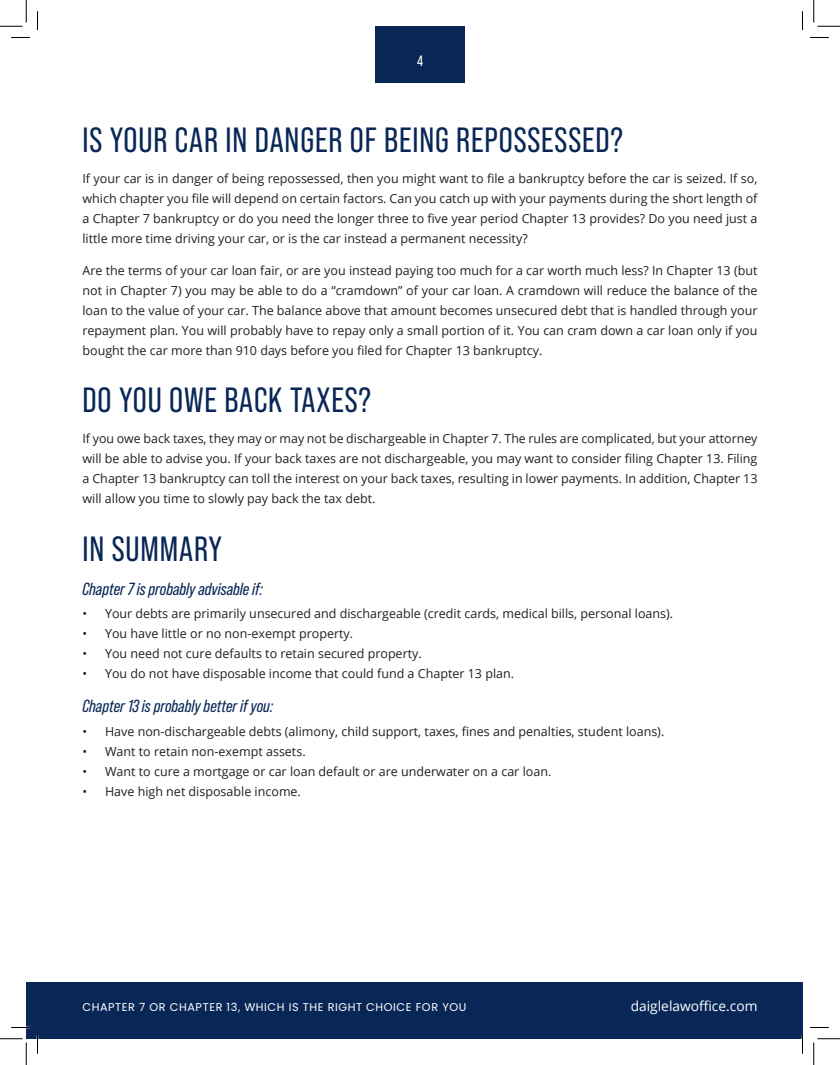
<style>
.page{position:relative;width:840px;height:1065px;background:#fff}
.page>*{position:absolute;margin:0;border:0;box-sizing:border-box;transform-origin:0 0}
.Subsection_Title{font:35px "Bebas Neue Pro";letter-spacing:.025em;color:#082756}
.H3_-_Heading_3{font:italic 17.5px "Bebas Neue Pro";color:#082756}
.t1{font:15px "Bebas Neue Pro";color:#fff}
.t2{font:13.75px "Open Sans";color:#fff}
.P1_-_Basic_Paragraph{font:12.5px/20px "Open Sans";color:#231f20;text-align:justify}
.t3{font:11.25px "Poppins";letter-spacing:.05em;color:#fff}
</style>
<div class="page">
<div style="left:375px;top:26px;width:90px;height:57px;background:#082756"></div>
<div style="left:26px;top:982px;width:776px;height:57px;background:#082756"></div>
<svg style="left:11px;top:37px;width:19px;height:1px"></svg>
<svg style="left:810px;top:37px;width:19px;height:1px"></svg>
<svg style="left:11px;top:1027px;width:19px;height:1px"></svg>
<svg style="left:810px;top:1027px;width:19px;height:1px"></svg>
<svg style="left:37px;top:11px;width:1px;height:19px"></svg>
<svg style="left:37px;top:1035px;width:1px;height:19px"></svg>
<svg style="left:802px;top:11px;width:1px;height:19px"></svg>
<svg style="left:802px;top:1035px;width:1px;height:19px"></svg>
<svg style="left:0;top:0;width:27px;height:27px"></svg>
<svg style="left:0;top:1039px;width:27px;height:26px"></svg>
<svg style="left:814px;top:0;width:26px;height:27px"></svg>
<svg style="left:814px;top:1039px;width:26px;height:26px"></svg>
<p class="t1" style="left:417px;top:53px;width:7px">4</p>
<p class="Subsection_Title" style="left:82px;top:120px;width:542px">IS YOUR CAR IN DANGER OF BEING REPOSSESSED?</p>
<p class="P1_-_Basic_Paragraph" style="left:82px;top:168px;width:677px">If your car is in danger of being repossessed, then you might want to file a bankruptcy before the car is seized. If so, which chapter you file will depend on certain factors. Can you catch up with your payments during the short length of a Chapter 7 bankruptcy or do you need the longer three to five year period Chapter 13 provides? Do you need just a little more time driving your car, or is the car instead a permanent necessity?</p>
<p class="P1_-_Basic_Paragraph" style="left:82px;top:260px;width:677px">Are the terms of your car loan fair, or are you instead paying too much for a car worth much less? In Chapter 13 (but not in Chapter 7) you may be able to do a “cramdown” of your car loan. A cramdown will reduce the balance of the loan to the value of your car. The balance above that amount becomes unsecured debt that is handled through your repayment plan. You will probably have to repay only a small portion of it. You can cram down a car loan only if you bought the car more than 910 days before you filed for Chapter 13 bankruptcy.</p>
<p class="Subsection_Title" style="left:82px;top:380px;width:290px">DO YOU OWE BACK TAXES?</p>
<p class="P1_-_Basic_Paragraph" style="left:82px;top:428px;width:677px">If you owe back taxes, they may or may not be dischargeable in Chapter 7. The rules are complicated, but your attorney will be able to advise you. If your back taxes are not dischargeable, you may want to consider filing Chapter 13. Filing a Chapter 13 bankruptcy can toll the interest on your back taxes, resulting in lower payments. In addition, Chapter 13 will allow you time to slowly pay back the tax debt.</p>
<p class="Subsection_Title" style="left:82px;top:529px;width:141px">IN SUMMARY</p>
<p class="H3_-_Heading_3" style="left:82px;top:579px;width:182px">Chapter 7 is probably advisable if:</p>
<p class="P1_-_Basic_Paragraph" style="left:82px;top:603px;width:592px">• Your debts are primarily unsecured and dischargeable (credit cards, medical bills, personal loans).</p>
<p class="P1_-_Basic_Paragraph" style="left:82px;top:623px;width:272px">• You have little or no non-exempt property.</p>
<p class="P1_-_Basic_Paragraph" style="left:82px;top:643px;width:341px">• You need not cure defaults to retain secured property.</p>
<p class="P1_-_Basic_Paragraph" style="left:82px;top:663px;width:433px">• You do not have disposable income that could fund a Chapter 13 plan.</p>
<p class="H3_-_Heading_3" style="left:82px;top:696px;width:192px">Chapter 13 is probably better if you:</p>
<p class="P1_-_Basic_Paragraph" style="left:82px;top:721px;width:583px">• Have non-dischargeable debts (alimony, child support, taxes, fines and penalties, student loans).</p>
<p class="P1_-_Basic_Paragraph" style="left:82px;top:741px;width:225px">• Want to retain non-exempt assets.</p>
<p class="P1_-_Basic_Paragraph" style="left:82px;top:761px;width:470px">• Want to cure a mortgage or car loan default or are underwater on a car loan.</p>
<p class="P1_-_Basic_Paragraph" style="left:82px;top:781px;width:220px">• Have high net disposable income.</p>
<p class="t3" style="left:82px;top:1000px;width:385px">CHAPTER 7 OR CHAPTER 13, WHICH IS THE RIGHT CHOICE FOR YOU</p>
<p class="t2" style="left:631px;top:996px;width:128px">daiglelawoffice.com</p>
</div>
